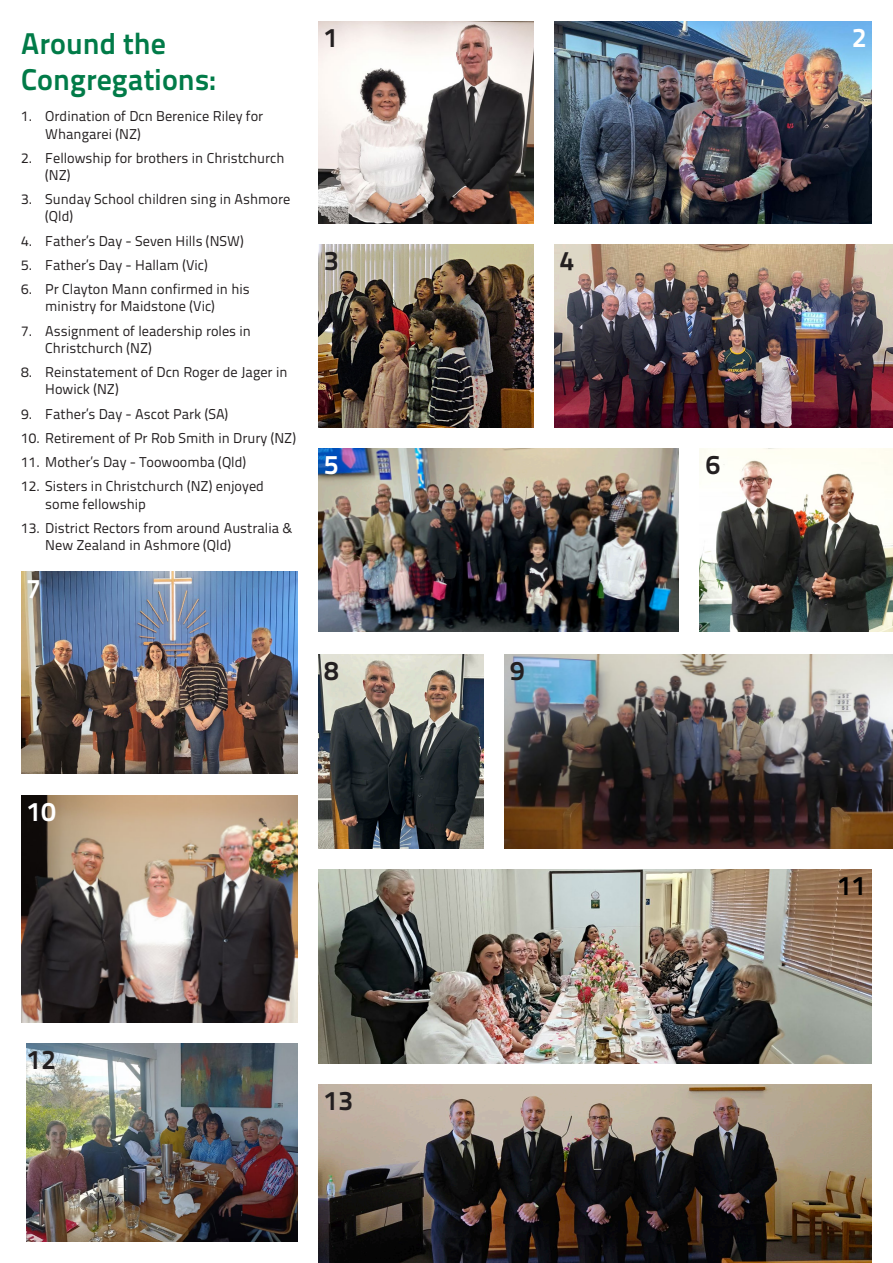
<style>
.page{position:relative;width:893px;height:1263px;background:#fff}
.page>*{position:absolute;margin:0;border:0;box-sizing:border-box;transform-origin:0 0}
.t1{font:700 30px/36px "Titillium Text 22 L";color:#017b48}
.t2{font:700 27px "Titillium Text 22 L";color:#231f20}
.t3{font:700 27px "Titillium Text 22 L";color:#fff}
.t4{font:700 27px "Titillium Text 22 L";color:#000}
.Body_Text{font:14.25px "Titillium Text 22 L";color:#231f20}
</style>
<div class="page">
<img style="left:27px;top:1044px;width:271px;height:198px">
<img style="left:319px;top:21px;width:215px;height:202px">
<img style="left:505px;top:655px;width:388px;height:193px">
<img style="left:555px;top:21px;width:317px;height:202px">
<img style="left:319px;top:870px;width:553px;height:193px">
<img style="left:699px;top:449px;width:194px;height:182px">
<img style="left:319px;top:244px;width:215px;height:183px">
<img style="left:21px;top:795px;width:277px;height:227px">
<img style="left:319px;top:1084px;width:553px;height:179px">
<img style="left:319px;top:655px;width:165px;height:193px">
<img style="left:319px;top:449px;width:359px;height:182px">
<img style="left:21px;top:572px;width:277px;height:202px">
<img style="left:555px;top:244px;width:338px;height:183px">
<p class="t1" style="left:21px;top:23px;width:196px">Around the<br>Congregations:</p>
<p class="t2" style="left:324px;top:17px;width:16px">1</p>
<p class="Body_Text" style="left:21px;top:106px;width:244px">1. Ordination of Dcn Berenice Riley for</p>
<p class="Body_Text" style="left:45px;top:123px;width:97px">Whangarei (NZ)</p>
<p class="Body_Text" style="left:21px;top:147px;width:265px">2. Fellowship for brothers in Christchurch</p>
<p class="Body_Text" style="left:45px;top:164px;width:27px">(NZ)</p>
<p class="Body_Text" style="left:21px;top:189px;width:271px">3. Sunday School children sing in Ashmore</p>
<p class="Body_Text" style="left:45px;top:206px;width:29px">(Qld)</p>
<p class="Body_Text" style="left:21px;top:230px;width:224px">4. Father’s Day - Seven Hills (NSW)</p>
<p class="Body_Text" style="left:21px;top:254px;width:188px">5. Father’s Day - Hallam (Vic)</p>
<p class="Body_Text" style="left:21px;top:279px;width:230px">6. Pr Clayton Mann confirmed in his</p>
<p class="Body_Text" style="left:45px;top:296px;width:171px">ministry for Maidstone (Vic)</p>
<p class="Body_Text" style="left:21px;top:320px;width:231px">7. Assignment of leadership roles in</p>
<p class="Body_Text" style="left:45px;top:337px;width:108px">Christchurch (NZ)</p>
<p class="Body_Text" style="left:21px;top:362px;width:268px">8. Reinstatement of Dcn Roger de Jager in</p>
<p class="Body_Text" style="left:45px;top:379px;width:75px">Howick (NZ)</p>
<p class="Body_Text" style="left:21px;top:403px;width:209px">9. Father’s Day - Ascot Park (SA)</p>
<p class="Body_Text" style="left:21px;top:427px;width:276px">10. Retirement of Pr Rob Smith in Drury (NZ)</p>
<p class="Body_Text" style="left:21px;top:452px;width:226px">11. Mother’s Day - Toowoomba (Qld)</p>
<p class="Body_Text" style="left:21px;top:476px;width:244px">12. Sisters in Christchurch (NZ) enjoyed</p>
<p class="Body_Text" style="left:45px;top:493px;width:102px">some fellowship</p>
<p class="Body_Text" style="left:21px;top:517px;width:273px">13. District Rectors from around Australia &amp;</p>
<p class="Body_Text" style="left:45px;top:534px;width:187px">New Zealand in Ashmore (Qld)</p>
<p class="t3" style="left:27px;top:567px;width:16px">7</p>
<p class="t2" style="left:324px;top:240px;width:16px">3</p>
<p class="t3" style="left:324px;top:444px;width:16px">5</p>
<p class="t2" style="left:324px;top:650px;width:16px">8</p>
<p class="t3" style="left:27px;top:790px;width:30px">10</p>
<p class="t2" style="left:27px;top:1039px;width:30px">12</p>
<p class="t2" style="left:324px;top:1080px;width:30px">13</p>
<p class="t2" style="left:560px;top:240px;width:16px">4</p>
<p class="t2" style="left:510px;top:650px;width:16px">9</p>
<p class="t3" style="left:852px;top:17px;width:16px">2</p>
<p class="t2" style="left:706px;top:444px;width:16px">6</p>
<p class="t4" style="left:838px;top:865px;width:30px">11</p>
</div>
